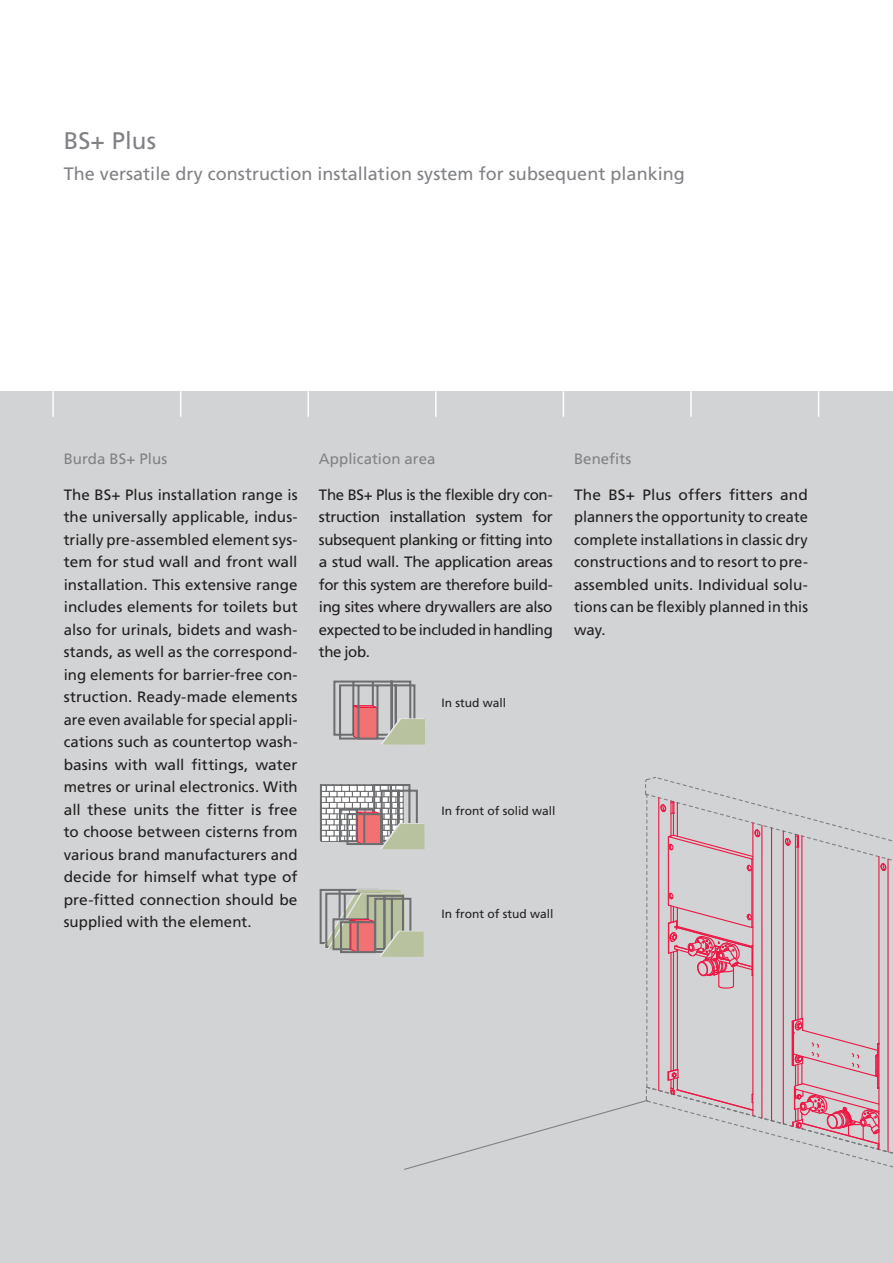
<style>
.page{position:relative;width:893px;height:1263px;background:#fff}
.page>*{position:absolute;margin:0;border:0;box-sizing:border-box;transform-origin:0 0}
.t1{font:24px "Frutiger";letter-spacing:.005em;color:#808285}
.t2{font:18px "Frutiger";letter-spacing:.005em;color:#808285}
.t3{font:15px/22.5px "Frutiger";color:#231f20;text-align:justify}
.t4{font:15px "Frutiger";letter-spacing:.005em;color:#808285}
.t5{font:12px "Frutiger";color:#231f20}
</style>
<div class="page">
<div style="left:0;top:391px;width:893px;height:872px;background:#d1d3d4"></div>
<hr style="left:52px;top:391px;width:2px;height:26px;background:#fff">
<svg style="left:180px;top:391px;width:1px;height:26px"></svg>
<hr style="left:307px;top:391px;width:2px;height:26px;background:#fff">
<hr style="left:435px;top:391px;width:2px;height:26px;background:#fff">
<svg style="left:563px;top:391px;width:1px;height:26px"></svg>
<hr style="left:690px;top:391px;width:2px;height:26px;background:#fff">
<svg style="left:818px;top:391px;width:1px;height:26px"></svg>
<svg style="left:333px;top:680px;width:92px;height:65px"></svg>
<svg style="left:319px;top:784px;width:105px;height:65px"></svg>
<svg style="left:319px;top:888px;width:105px;height:69px"></svg>
<svg style="left:645px;top:777px;width:248px;height:391px"></svg>
<hr style="left:795px;top:834px;width:1px;height:186px;background:#ed1846">
<hr style="left:783px;top:831px;width:1px;height:293px;background:#ed1846">
<hr style="left:801px;top:836px;width:1px;height:183px;background:#ed1846">
<hr style="left:670px;top:953px;width:1px;height:118px;background:#ed1846">
<hr style="left:658px;top:798px;width:1px;height:292px;background:#ed1846">
<hr style="left:677px;top:950px;width:1px;height:119px;background:#ed1846">
<hr style="left:878px;top:857px;width:1px;height:292px;background:#ed1846">
<hr style="left:752px;top:823px;width:1px;height:271px;background:#ed1846">
<hr style="left:761px;top:825px;width:1px;height:293px;background:#ed1846">
<hr style="left:887px;top:859px;width:1px;height:293px;background:#ed1846">
<hr style="left:797px;top:847px;width:1px;height:173px;background:#ed1846">
<hr style="left:673px;top:952px;width:1px;height:118px;background:#ed1846">
<svg style="left:784px;top:835px;width:16px;height:14px"></svg>
<svg style="left:880px;top:859px;width:7px;height:13px"></svg>
<svg style="left:666px;top:1068px;width:88px;height:48px"></svg>
<hr style="left:751px;top:859px;width:1px;height:69px;background:#ed1846">
<hr style="left:668px;top:837px;width:1px;height:68px;background:#ed1846">
<svg style="left:660px;top:800px;width:101px;height:72px"></svg>
<hr style="left:771px;top:828px;width:1px;height:293px;background:#ed1846">
<svg style="left:791px;top:1017px;width:89px;height:135px"></svg>
<svg style="left:667px;top:891px;width:86px;height:98px"></svg>
<svg style="left:404px;top:1099px;width:244px;height:71px"></svg>
<h1 class="t1" style="left:64px;top:131px;width:94px">BS+ Plus</h1>
<p class="t2" style="left:64px;top:167px;width:623px">The versatile dry construction installation system for subsequent planking</p>
<p class="t4" style="left:64px;top:452px;width:105px">Burda BS+ Plus</p>
<p class="t3" style="left:64px;top:484px;width:235px">The BS+ Plus installation range is the universally applicable, indus&shy;trially pre-assembled element sys&shy;tem for stud wall and front wall installation. This extensive range includes elements for toilets but also for urinals, bidets and wash&shy;stands, as well as the correspond&shy;ing elements for barrier-free con&shy;struction. Ready-made elements are even available for special appli&shy;cations such as countertop wash&shy;basins with wall fittings, water metres or urinal electronics. With all these units the fitter is free to choose between cisterns from various brand manufacturers and decide for himself what type of pre-fitted connection should be supplied with the element.</p>
<p class="t4" style="left:319px;top:452px;width:118px">Application area</p>
<p class="t3" style="left:319px;top:484px;width:235px">The BS+ Plus is the flexible dry con&shy;struction installation system for subsequent planking or fitting into a stud wall. The application areas for this system are therefore build&shy;ing sites where drywallers are also expected to be included in handling the job.</p>
<p class="t5" style="left:441px;top:698px;width:66px">In stud wall</p>
<p class="t4" style="left:574px;top:452px;width:59px">Benefits</p>
<p class="t3" style="left:574px;top:484px;width:235px">The BS+ Plus offers fitters and planners the opportunity to create complete installations in classic dry constructions and to resort to pre&shy;assembled units. Individual solu&shy;tions can be flexibly planned in this way.</p>
<p class="t5" style="left:441px;top:806px;width:116px">In front of solid wall</p>
<p class="t5" style="left:441px;top:909px;width:114px">In front of stud wall</p>
</div>
